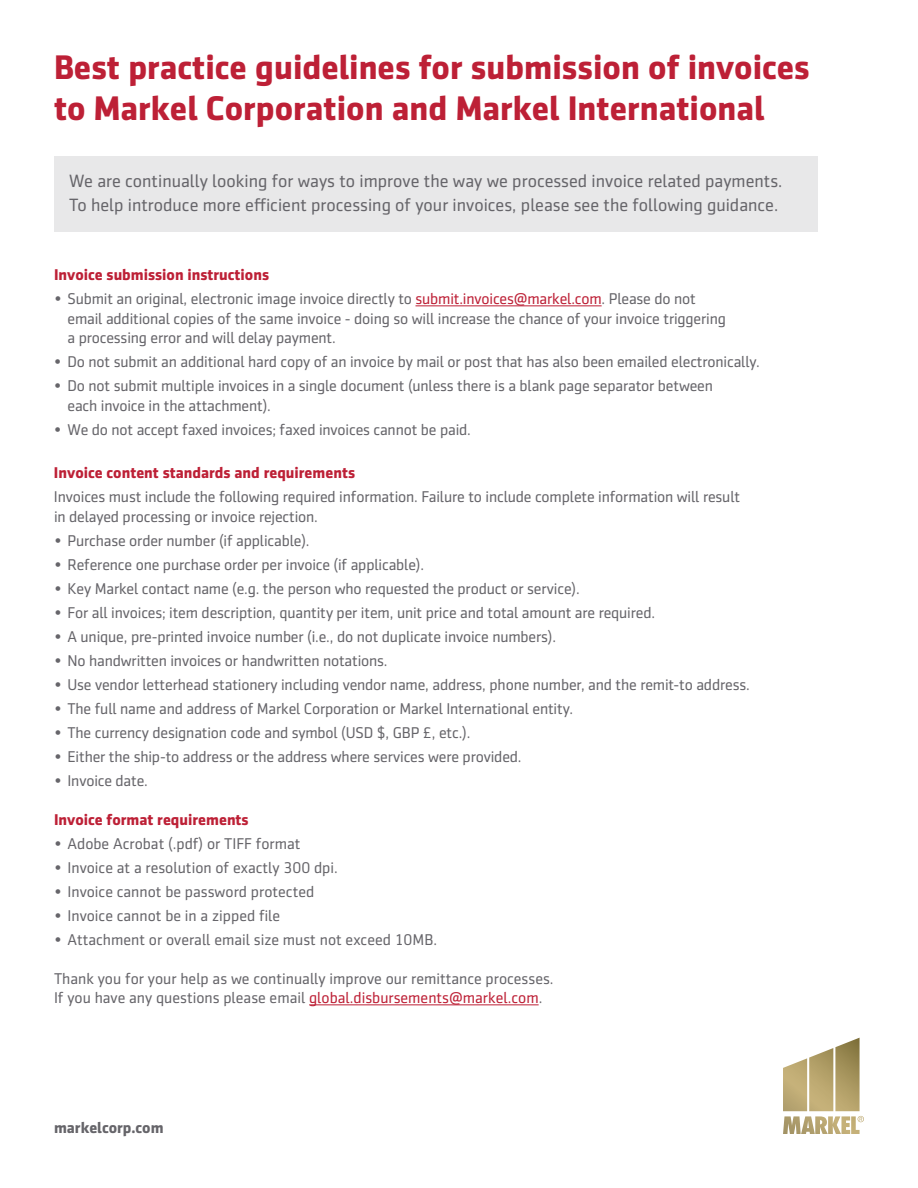
<style>
.page{position:relative;width:918px;height:1188px;background:#fff}
.page>*{position:absolute;margin:0;border:0;box-sizing:border-box;transform-origin:0 0}
.t1{font:700 34.5px/41.4px "Sentico Sans DT";color:#bd2036}
.t2{font:18px/24px "Sentico Sans DT";color:#66656a}
.t3{font:15.75px/19.5px "Sentico Sans DT";letter-spacing:-.01em;color:#66656a}
.t4{font:700 15.75px "Sentico Sans DT";color:#bd2036}
.t5{font:700 15.75px "Sentico Sans DT";color:#66656a}
.s1{color:#bd2036}
</style>
<div class="page">
<div style="left:54px;top:156px;width:763px;height:76px;background:#e8e8e9"></div>
<hr style="left:416px;top:305px;width:186px;height:1px;background:#bd2036">
<hr style="left:309px;top:1004px;width:230px;height:1px;background:#bd2036">
<svg style="left:783px;top:1038px;width:81px;height:96px"></svg>
<h1 class="t1" style="left:54px;top:46px;width:757px">Best practice guidelines for submission of invoices to Markel Corporation and Markel International</h1>
<p class="t2" style="left:69px;top:169px;width:715px">We are continually looking for ways to improve the way we processed invoice related payments.<br>To help introduce more efficient processing of your invoices, please see the following guidance.</p>
<p class="t4" style="left:54px;top:266px;width:217px">Invoice submission instructions</p>
<p class="t3" style="left:67px;top:289px;width:660px;text-indent:-13px">• Submit an original, electronic image invoice directly to <span class="s1">submit.invoices@markel.com</span>. Please do not email additional copies of the same invoice - doing so will increase the chance of your invoice triggering a processing error and will delay payment.</p>
<p class="t3" style="left:54px;top:352px;width:707px">• Do not submit an additional hard copy of an invoice by mail or post that has also been emailed electronically.</p>
<p class="t3" style="left:67px;top:376px;width:647px;text-indent:-13px">• Do not submit multiple invoices in a single document (unless there is a blank page separator between each invoice in the attachment).</p>
<p class="t3" style="left:54px;top:420px;width:418px">• We do not accept faxed invoices; faxed invoices cannot be paid.</p>
<p class="t4" style="left:54px;top:464px;width:303px">Invoice content standards and requirements</p>
<p class="t3" style="left:54px;top:487px;width:688px">Invoices must include the following required information. Failure to include complete information will result in delayed processing or invoice rejection.</p>
<p class="t3" style="left:54px;top:531px;width:257px">• Purchase order number (if applicable).</p>
<p class="t3" style="left:54px;top:555px;width:372px">• Reference one purchase order per invoice (if applicable).</p>
<p class="t3" style="left:54px;top:579px;width:527px">• Key Markel contact name (e.g. the person who requested the product or service).</p>
<p class="t3" style="left:54px;top:603px;width:603px">• For all invoices; item description, quantity per item, unit price and total amount are required.</p>
<p class="t3" style="left:54px;top:627px;width:504px">• A unique, pre-printed invoice number (i.e., do not duplicate invoice numbers).</p>
<p class="t3" style="left:54px;top:651px;width:335px">• No handwritten invoices or handwritten notations.</p>
<p class="t3" style="left:54px;top:675px;width:697px">• Use vendor letterhead stationery including vendor name, address, phone number, and the remit-to address.</p>
<p class="t3" style="left:54px;top:699px;width:521px">• The full name and address of Markel Corporation or Markel International entity.</p>
<p class="t3" style="left:54px;top:723px;width:418px">• The currency designation code and symbol (USD $, GBP £, etc.).</p>
<p class="t3" style="left:54px;top:747px;width:469px">• Either the ship-to address or the address where services were provided.</p>
<p class="t3" style="left:54px;top:771px;width:95px">• Invoice date.</p>
<p class="t4" style="left:54px;top:810px;width:196px">Invoice format requirements</p>
<p class="t3" style="left:54px;top:834px;width:248px">• Adobe Acrobat (.pdf) or TIFF format</p>
<p class="t3" style="left:54px;top:858px;width:285px">• Invoice at a resolution of exactly 300 dpi.</p>
<p class="t3" style="left:54px;top:882px;width:262px">• Invoice cannot be password protected</p>
<p class="t3" style="left:54px;top:906px;width:228px">• Invoice cannot be in a zipped file</p>
<p class="t3" style="left:54px;top:930px;width:385px">• Attachment or overall email size must not exceed 10MB.</p>
<p class="t3" style="left:54px;top:969px;width:501px">Thank you for your help as we continually improve our remittance processes.<br>If you have any questions please email <span class="s1">global.disbursements@markel.com</span>.</p>
<p class="t5" style="left:54px;top:1118px;width:111px">markelcorp.com</p>
</div>
